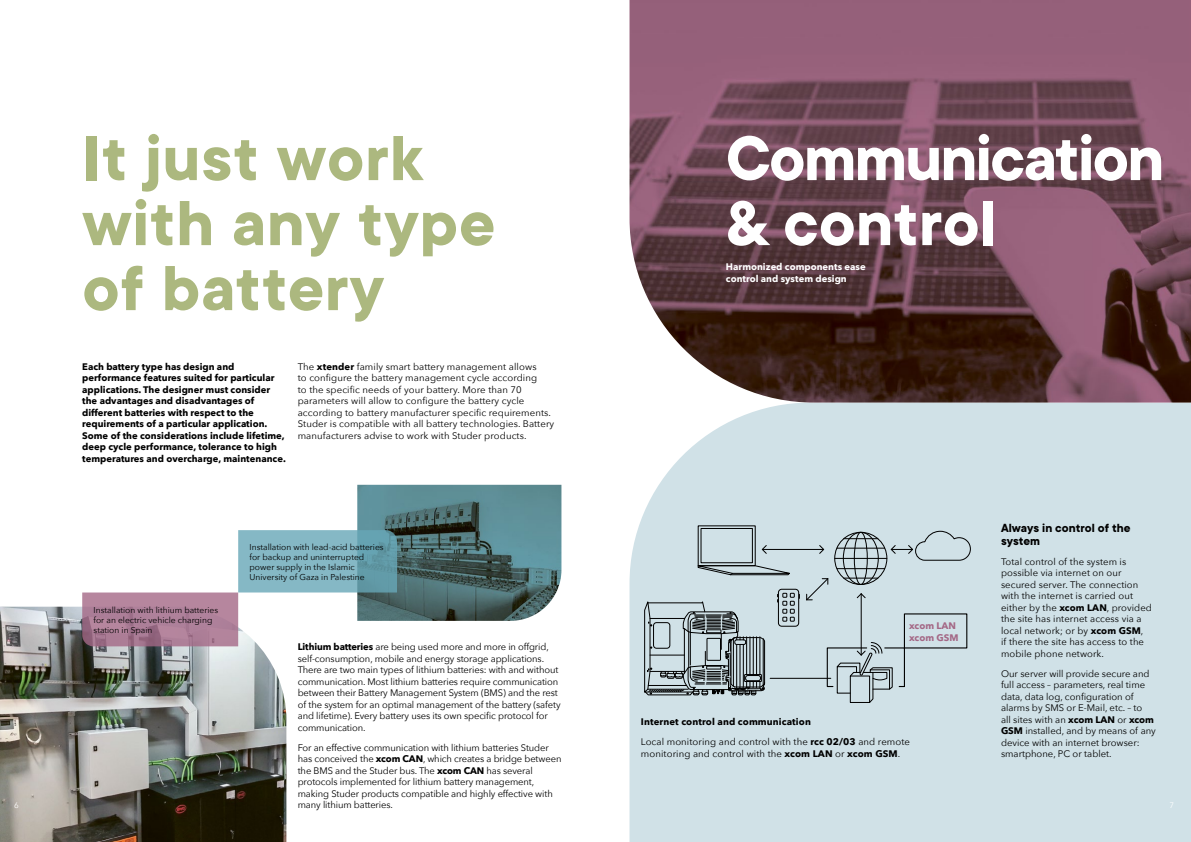
<style>
.page{position:relative;width:1191px;height:842px;background:#fff}
.page>*{position:absolute;margin:0;border:0;box-sizing:border-box;transform-origin:0 0}
.main_ttl{font:700 70px/65px "TT Commons";letter-spacing:.01em;color:#acb87f}
.main_ttl-2{font:700 70px/65px "TT Commons";letter-spacing:-.025em;color:#fff}
.subttl{font:700 13px/13px "TT Commons";color:#000}
.txt{font:9.5px/11.5px "Avenir Next";color:#000}
.txt-2{font:700 9.5px/11.5px "Avenir Next";color:#000}
.txt-3{font:700 9.5px/11.5px "Avenir Next";color:#fff}
.txt-4{font:700 9.5px/11.5px "Avenir Next";color:#a46886}
.txt_legende_no_line{font:8.5px/10px "Avenir Next";color:#000}
.t1{font:8px "Avenir Next";color:#fff}
.s1{font-weight:700}
</style>
<div class="page">
<div style="left:629px;top:403px;width:562px;height:439px;background:#d0e1e7"></div>
<img style="left:629px;top:0;width:562px;height:403px">
<div style="left:700px;top:528px;width:53px;height:35px;border:1px solid #000"></div>
<svg style="left:644px;top:530px;width:327px;height:174px;background:#bbcacf"></svg>
<img style="left:357px;top:485px;width:204px;height:136px">
<img style="left:0;top:607px;width:286px;height:235px">
<svg style="left:82px;top:530px;width:315px;height:116px"></svg>
<p class="main_ttl" style="left:82px;top:124px;width:414px">It just work with any type of battery</p>
<p class="main_ttl-2" style="left:726px;top:124px;width:440px">Communication &amp; control</p>
<p class="txt-3" style="left:726px;top:261px;width:141px">Harmonized components ease control and system design</p>
<p class="txt-2" style="left:82px;top:360px;width:205px">Each battery type has design and performance features suited for particular applications. The designer must consider the advantages and disadvantages of different batteries with respect to the requirements of a particular application.<br>Some of the considerations include lifetime, deep cycle performance, tolerance to high temperatures and overcharge, maintenance.</p>
<p class="txt" style="left:298px;top:360px;width:258px">The <span class="s1">xtender</span> family smart battery management allows<br>to configure the battery management cycle according<br>to the specific needs of your battery. More than 70 parameters will allow to configure the battery cycle according to battery manufacturer specific requirements.<br>Studer is compatible with all battery technologies. Battery manufacturers advise to work with Studer products.</p>
<p class="subttl" style="left:1001px;top:521px;width:131px">Always in control of the system</p>
<p class="txt" style="left:1001px;top:555px;width:152px">Total control of the system is possible via internet on our secured server. The connection with the internet is carried out either by the <span class="s1">xcom LAN</span>, provided the site has internet access via a local network; or by <span class="s1">xcom GSM</span>,<br>if there the site has access to the mobile phone network.</p>
<p class="txt" style="left:1001px;top:667px;width:156px">Our server will provide secure and full access – parameters, real time data, data log, configuration of alarms by SMS or E-Mail, etc. – to<br>all sites with an <span class="s1">xcom LAN</span> or <span class="s1">xcom<br>GSM</span> installed, and by means of any device with an internet browser: smartphone, PC or tablet.</p>
<p class="txt_legende_no_line" style="left:249px;top:542px;width:136px">Installation with lead-acid batteries for backup and uninterrupted power supply in the Islamic<br>University of Gaza in Palestine</p>
<p class="txt_legende_no_line" style="left:94px;top:605px;width:126px">Installation with lithium batteries for an electric vehicle charging station in Spain</p>
<p class="txt-4" style="left:909px;top:620px;width:51px">xcom LAN xcom GSM</p>
<p class="txt" style="left:298px;top:641px;width:264px"><span class="s1">Lithium batteries</span> are being used more and more in offgrid, self-consumption, mobile and energy storage applications.<br>There are two main types of lithium batteries: with and without communication. Most lithium batteries require communication between their Battery Management System (BMS) and the rest of the system for an optimal management of the battery (safety and lifetime). Every battery uses its own specific protocol for communication.</p>
<p class="txt" style="left:298px;top:741px;width:265px">For an effective communication with lithium batteries Studer has conceived the <span class="s1">xcom CAN</span>, which creates a bridge between the BMS and the Studer bus. The <span class="s1">xcom CAN</span> has several protocols implemented for lithium battery management, making Studer products compatible and highly effective with many lithium batteries.</p>
<p class="txt-2" style="left:641px;top:716px;width:171px">Internet control and communication</p>
<p class="txt" style="left:641px;top:736px;width:271px">Local monitoring and control with the <span class="s1">rcc 02/03</span> and remote monitoring and control with the <span class="s1">xcom LAN</span> or <span class="s1">xcom GSM</span>.</p>
<p class="t1" style="left:14px;top:798px;width:6px">6</p>
<p class="t1" style="left:1169px;top:798px;width:6px">7</p>
</div>
